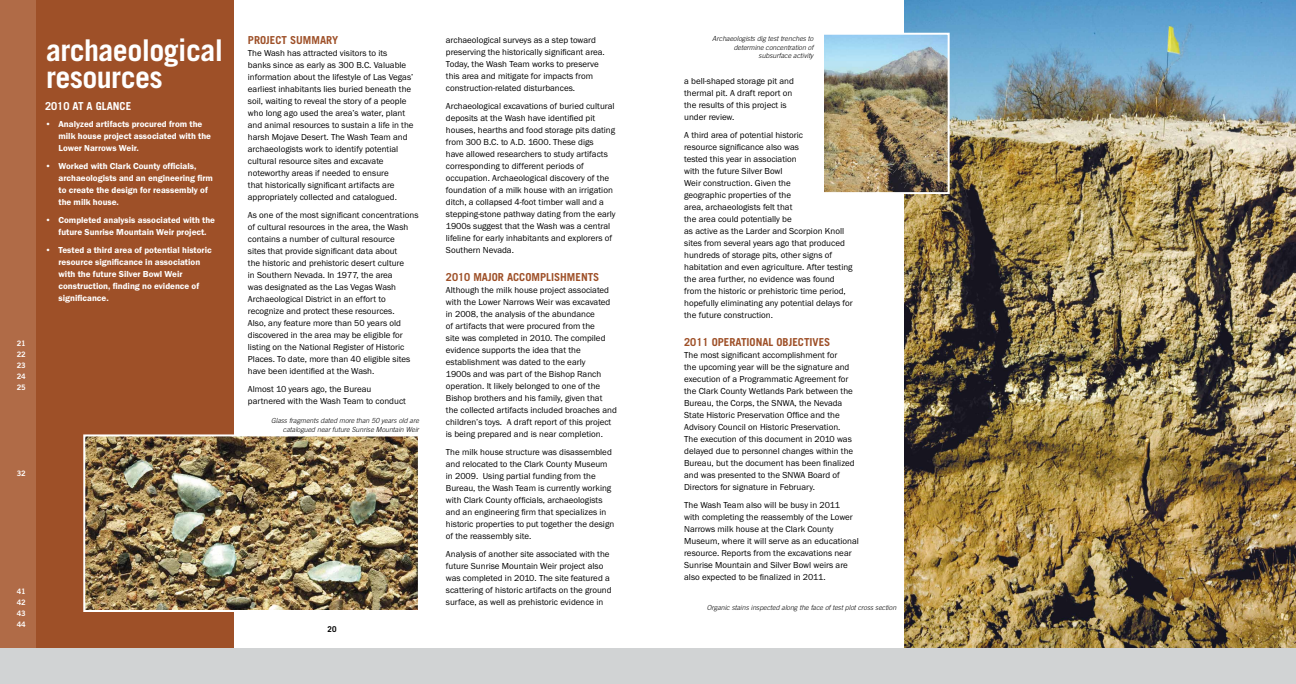
<style>
.page{position:relative;width:1296px;height:684px;background:#fff}
.page>*{position:absolute;margin:0;border:0;box-sizing:border-box;transform-origin:0 0}
.t1{font:700 30px/27px "Trade Gothic LT Std";letter-spacing:-.02em;color:#fff}
.t2{font:700 11px "Trade Gothic LT Std";color:#9e5028}
.t3{font:700 11px "Trade Gothic LT Std";color:#fff}
.t4{font:9px/12px "Franklin Got ITC";color:#000}
.t5{font:600 9px/12px "Franklin Got ITC";color:#fff}
.t6{font:700 8px "Trade Gothic LT Std";color:#000}
.t7{font:7.5px/10.9px "Trade Gothic LT Std Bd 2";color:#fff;text-align:justify}
.t8{font:italic 300 7px/8.5px "Trade Gothic LT Std";color:#000;text-align:right}
</style>
<div class="page">
<div style="left:0;top:648px;width:648px;height:36px;background:#d1d3d4"></div>
<div style="left:648px;top:648px;width:648px;height:36px;background:#d1d3d4"></div>
<div style="left:0;top:0;width:105px;height:648px;background:#b06b47"></div>
<div style="left:36px;top:0;width:197px;height:648px;background:#9e5028"></div>
<img style="left:904px;top:0;width:392px;height:648px">
<img style="left:825px;top:36px;width:122px;height:155px">
<div style="left:822px;top:33px;width:128px;height:161px;border:2px solid #fff"></div>
<img style="left:86px;top:437px;width:331px;height:172px">
<div style="left:83px;top:434px;width:337px;height:178px;border:2px solid #fff"></div>
<p class="t7" style="left:17px;top:338px;width:11px">21<br>22<br>23<br>24<br>25</p>
<h1 class="t1" style="left:46px;top:36px;width:179px">archaeological resources</h1>
<p class="t3" style="left:45px;top:100px;width:86px">2010 AT A GLANCE</p>
<p class="t5" style="left:58px;top:118px;width:154px;text-indent:-14px">• Analyzed artifacts procured from the milk house project associated with the<br>Lower Narrows Weir.</p>
<p class="t5" style="left:58px;top:160px;width:156px;text-indent:-14px">• Worked with Clark County officials, archaeologists and an engineering firm to create the design for reassembly of the milk house.</p>
<p class="t5" style="left:45px;top:214px;width:172px;text-align:center">• Completed analysis associated with the future Sunrise Mountain Weir project.</p>
<p class="t5" style="left:58px;top:244px;width:155px;text-indent:-14px">• Tested a third area of potential historic resource significance in association with the future Silver Bowl Weir construction, finding no evidence of significance.</p>
<p class="t7" style="left:17px;top:468px;width:11px">32</p>
<p class="t7" style="left:17px;top:586px;width:11px">41<br>42<br>43<br>44</p>
<p class="t2" style="left:248px;top:33px;width:85px">PROJECT SUMMARY</p>
<p class="t4" style="left:248px;top:47px;width:167px">The Wash has attracted visitors to its<br>banks since as early as 300 B.C. Valuable information about the lifestyle of Las Vegas’ earliest inhabitants lies buried beneath the soil, waiting to reveal the story of a people who long ago used the area’s water, plant and animal resources to sustain a life in the harsh Mojave Desert. The Wash Team and archaeologists work to identify potential cultural resource sites and excavate noteworthy areas if needed to ensure<br>that historically significant artifacts are appropriately collected and catalogued.</p>
<p class="t4" style="left:248px;top:209px;width:172px">As one of the most significant concentrations of cultural resources in the area, the Wash contains a number of cultural resource<br>sites that provide significant data about<br>the historic and prehistoric desert culture<br>in Southern Nevada. In 1977, the area<br>was designated as the Las Vegas Wash Archaeological District in an effort to recognize and protect these resources.<br>Also, any feature more than 50 years old discovered in the area may be eligible for listing on the National Register of Historic Places. To date, more than 40 eligible sites have been identified at the Wash.</p>
<p class="t4" style="left:248px;top:383px;width:160px">Almost 10 years ago, the Bureau partnered with the Wash Team to conduct</p>
<p class="t8" style="left:271px;top:417px;width:149px">Glass fragments dated more than 50 years old are catalogued near future Sunrise Mountain Weir</p>
<p class="t6" style="left:328px;top:624px;width:10px">20</p>
<p class="t4" style="left:446px;top:34px;width:160px">archaeological surveys as a step toward preserving the historically significant area.<br>Today, the Wash Team works to preserve this area and mitigate for impacts from construction-related disturbances.</p>
<p class="t4" style="left:446px;top:100px;width:171px">Archaeological excavations of buried cultural deposits at the Wash have identified pit houses, hearths and food storage pits dating from 300 B.C. to A.D. 1600. These digs<br>have allowed researchers to study artifacts corresponding to different periods of occupation. Archaeological discovery of the foundation of a milk house with an irrigation ditch, a collapsed 4-foot timber wall and a stepping-stone pathway dating from the early 1900s suggest that the Wash was a central lifeline for early inhabitants and explorers of Southern Nevada.</p>
<p class="t2" style="left:446px;top:270px;width:137px">2010 MAJOR ACCOMPLISH MENTS</p>
<p class="t4" style="left:446px;top:284px;width:172px">Although the milk house project associated with the Lower Narrows Weir was excavated in 2008, the analysis of the abundance<br>of artifacts that were procured from the<br>site was completed in 2010. The compiled evidence supports the idea that the establishment was dated to the early<br>1900s and was part of the Bishop Ranch operation. It likely belonged to one of the Bishop brothers and his family, given that the collected artifacts included broaches and children’s toys. A draft report of this project is being prepared and is near completion.</p>
<p class="t4" style="left:446px;top:446px;width:170px">The milk house structure was disassembled and relocated to the Clark County Museum in 2009. Using partial funding from the Bureau, the Wash Team is currently working with Clark County officials, archaeologists and an engineering firm that specializes in historic properties to put together the design of the reassembly site.</p>
<p class="t4" style="left:446px;top:548px;width:167px">Analysis of another site associated with the future Sunrise Mountain Weir project also was completed in 2010. The site featured a scattering of historic artifacts on the ground surface, as well as prehistoric evidence in</p>
<p class="t8" style="left:712px;top:34px;width:103px">Archaeologists dig test trenches to determine concentration of subsurface activity</p>
<p class="t4" style="left:684px;top:75px;width:111px">a bell-shaped storage pit and thermal pit. A draft report on the results of this project is under review.</p>
<p class="t4" style="left:684px;top:129px;width:170px">A third area of potential historic<br>resource significance also was<br>tested this year in association<br>with the future Silver Bowl<br>Weir construction. Given the<br>geographic properties of the<br>area, archaeologists felt that<br>the area could potentially be<br>as active as the Larder and Scorpion Knoll sites from several years ago that produced hundreds of storage pits, other signs of habitation and even agriculture. After testing the area further, no evidence was found from the historic or prehistoric time period, hopefully eliminating any potential delays for the future construction.</p>
<p class="t2" style="left:684px;top:335px;width:63px">2011 OPERATION</p>
<p class="t2" style="left:762px;top:335px;width:63px">AL OBJECTIVES</p>
<p class="t4" style="left:684px;top:349px;width:172px">The most significant accomplishment for<br>the upcoming year will be the signature and execution of a Programmatic Agreement for the Clark County Wetlands Park between the Bureau, the Corps, the SNWA, the Nevada State Historic Preservation Office and the Advisory Council on Historic Preservation.<br>The execution of this document in 2010 was delayed due to personnel changes within the Bureau, but the document has been finalized and was presented to the SNWA Board of Directors for signature in February.</p>
<p class="t4" style="left:684px;top:499px;width:176px">The Wash Team also will be busy in 2011<br>with completing the reassembly of the Lower Narrows milk house at the Clark County Museum, where it will serve as an educational resource. Reports from the excavations near Sunrise Mountain and Silver Bowl weirs are also expected to be finalized in 2011.</p>
<p class="t8" style="left:707px;top:603px;width:191px">Organic stains inspected along the face of test plot cross section</p>
</div>
